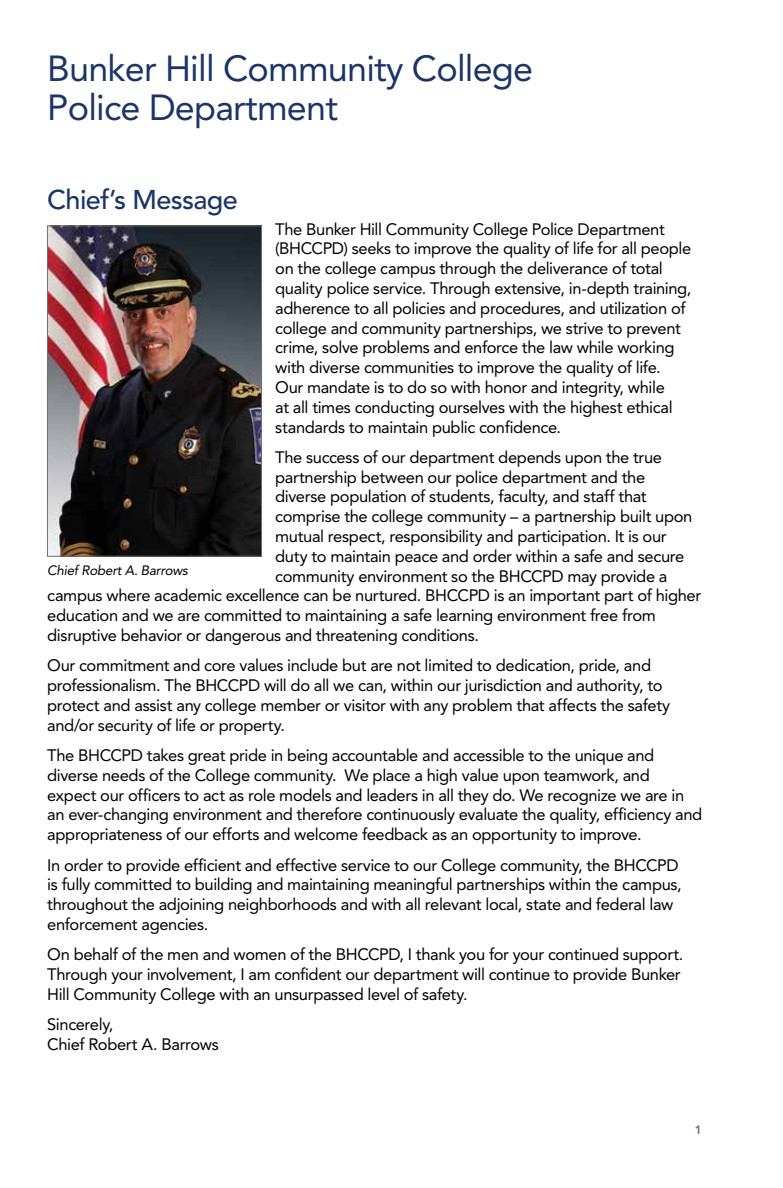
<style>
.page{position:relative;width:783px;height:1188px;background:#fff}
.page>*{position:absolute;margin:0;border:0;box-sizing:border-box;transform-origin:0 0}
.t1{font:36px/39px "Avenir LT Std";letter-spacing:-.02em;color:#1c3564}
.t2{font:500 27px "Avenir LT Std";letter-spacing:-.02em;color:#1c3564}
.t3{font:16.5px/19.8px "Avenir LT Std";letter-spacing:-.02em;color:#000}
.t4{font:italic 13.5px "Avenir LT Std";letter-spacing:-.02em;color:#000}
.t5{font:800 12px "Avenir LT Std";color:#6f7271}
</style>
<div class="page">
<img style="left:49px;top:228px;width:211px;height:326px">
<div style="left:47px;top:226px;width:215px;height:330px;border:1px solid #6f7271"></div>
<h1 class="t1" style="left:47px;top:50px;width:487px">Bunker Hill Community College<br>Police Department</h1>
<h2 class="t2" style="left:47px;top:184px;width:192px">Chief’s Message</h2>
<p class="t3" style="left:275px;top:219px;width:418px">The Bunker Hill Community College Police Department (BHCCPD) seeks to improve the quality of life for all people on the college campus through the deliverance of total quality police service. Through extensive, in-depth training, adherence to all policies and procedures, and utilization of college and community partnerships, we strive to prevent crime, solve problems and enforce the law while working with diverse communities to improve the quality of life.<br>Our mandate is to do so with honor and integrity, while<br>at all times conducting ourselves with the highest ethical standards to maintain public confidence.</p>
<p class="t3" style="left:275px;top:447px;width:388px">The success of our department depends upon the true</p>
<p class="t3" style="left:275px;top:467px;width:371px">partnership between our police department and the</p>
<p class="t3" style="left:275px;top:487px;width:373px">diverse population of students, faculty, and staff that</p>
<p class="t3" style="left:275px;top:507px;width:419px">comprise the college community – a partnership built upon</p>
<p class="t3" style="left:275px;top:527px;width:393px">mutual respect, responsibility and participation. It is our</p>
<p class="t3" style="left:275px;top:546px;width:411px">duty to maintain peace and order within a safe and secure</p>
<p class="t3" style="left:275px;top:566px;width:394px">community environment so the BHCCPD may provide a</p>
<p class="t3" style="left:47px;top:586px;width:656px">campus where academic excellence can be nurtured. BHCCPD is an important part of higher</p>
<p class="t3" style="left:47px;top:606px;width:610px">education and we are committed to maintaining a safe learning environment free from</p>
<p class="t3" style="left:47px;top:626px;width:431px">disruptive behavior or dangerous and threatening conditions.</p>
<p class="t3" style="left:47px;top:656px;width:625px">Our commitment and core values include but are not limited to dedication, pride, and professionalism. The BHCCPD will do all we can, within our jurisdiction and authority, to protect and assist any college member or visitor with any problem that affects the safety and/or security of life or property.</p>
<p class="t3" style="left:47px;top:746px;width:657px">The BHCCPD takes great pride in being accountable and accessible to the unique and diverse needs of the College community. We place a high value upon teamwork, and expect our officers to act as role models and leaders in all they do. We recognize we are in an ever-changing environment and therefore continuously evaluate the quality, efficiency and appropriateness of our efforts and welcome feedback as an opportunity to improve.</p>
<p class="t3" style="left:47px;top:855px;width:636px">In order to provide efficient and effective service to our College community, the BHCCPD is fully committed to building and maintaining meaningful partnerships within the campus, throughout the adjoining neighborhoods and with all relevant local, state and federal law enforcement agencies.</p>
<p class="t3" style="left:47px;top:945px;width:635px;text-align:justify">On behalf of the men and women of the BHCCPD, I thank you for your continued support.<br>Through your involvement, I am confident our department will continue to provide Bunker Hill Community College with an unsurpassed level of safety.</p>
<p class="t3" style="left:47px;top:1015px;width:173px">Sincerely,<br>Chief Robert A. Barrows</p>
<p class="t4" style="left:47px;top:563px;width:142px">Chief Robert A. Barrows</p>
<p class="t5" style="left:695px;top:1123px;width:9px">1</p>
</div>
